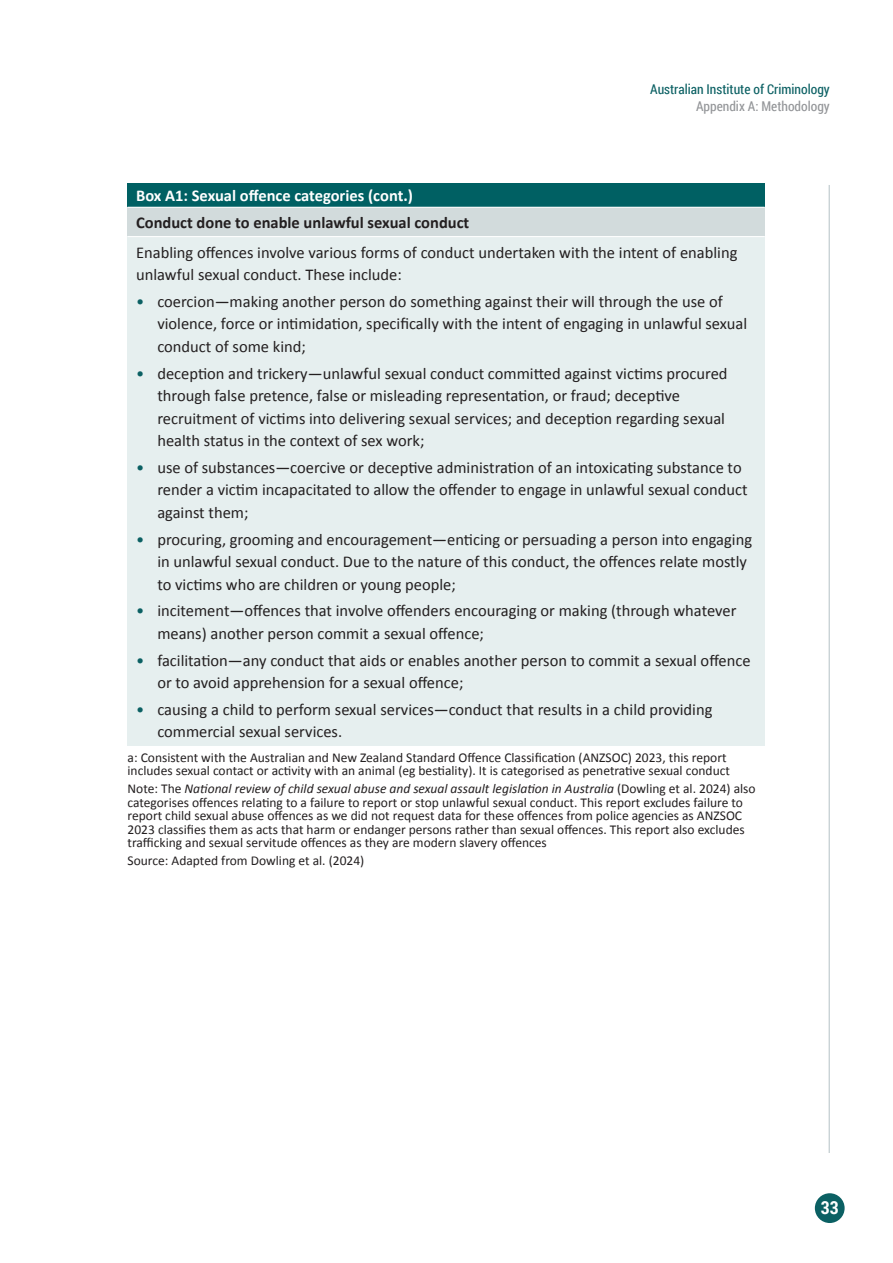
<style>
.page{position:relative;width:893px;height:1263px;background:#fff}
.page>*{position:absolute;margin:0;border:0;box-sizing:border-box;transform-origin:0 0}
.t1{font:700 18px "Roboto Condensed";color:#fff}
.Body{font:16.5px/22.5px "Calibri";color:#231f20}
.Body-2{font:700 16.5px "Calibri";color:#231f20}
.Box_H1_no_TOC{font:700 16.5px "Calibri";color:#fff}
.Table_notes{font:13.5px/13.5px "Calibri";color:#231f20}
.t2{font:13.5px "Roboto Condensed";color:#0b6063}
.t3{font:13.5px "Roboto Condensed";color:#939598}
.s1{color:#0b6063}
.s2{font-style:italic}
</style>
<div class="page">
<hr style="left:829px;top:185px;width:1px;height:968px;background:#b9c5c8">
<div style="left:815px;top:1193px;width:30px;height:30px;background:#0b6063;border-radius:50%"></div>
<div style="left:128px;top:183px;width:637px;height:24px;background:#006063"></div>
<div style="left:128px;top:207px;width:637px;height:30px;background:#d2dbdc"></div>
<div style="left:128px;top:237px;width:637px;height:509px;background:#e6efef"></div>
<hr style="left:128px;top:207px;width:637px;height:1px;background:#fff">
<hr style="left:128px;top:236px;width:637px;height:1px;background:#fff">
<p class="t2" style="left:650px;top:80px;width:181px">Australian Institute of Criminology</p>
<p class="t3" style="left:696px;top:97px;width:135px">Appendix A: Methodology</p>
<p class="Box_H1_no_TOC" style="left:136px;top:184px;width:278px">Box A1: Sexual offence categories (cont.)</p>
<p class="Body-2" style="left:136px;top:211px;width:335px">Conduct done to enable unlawful sexual conduct</p>
<p class="Body" style="left:136px;top:240px;width:603px">Enabling offences involve various forms of conduct undertaken with the intent of enabling unlawful sexual conduct. These include:</p>
<p class="Body" style="left:157px;top:290px;width:591px;text-indent:-21px"><span class="s1">•</span> coercion—making another person do something against their will through the use of violence, force or intimidation, specifically with the intent of engaging in unlawful sexual conduct of some kind;</p>
<p class="Body" style="left:157px;top:361px;width:572px;text-indent:-21px"><span class="s1">•</span> deception and trickery—unlawful sexual conduct committed against victims procured through false pretence, false or misleading representation, or fraud; deceptive recruitment of victims into delivering sexual services; and deception regarding sexual health status in the context of sex work;</p>
<p class="Body" style="left:157px;top:456px;width:592px;text-indent:-21px"><span class="s1">•</span> use of substances—coercive or deceptive administration of an intoxicating substance to render a victim incapacitated to allow the offender to engage in unlawful sexual conduct against them;</p>
<p class="Body" style="left:157px;top:527px;width:596px;text-indent:-21px"><span class="s1">•</span> procuring, grooming and encouragement—enticing or persuading a person into engaging in unlawful sexual conduct. Due to the nature of this conduct, the offences relate mostly to victims who are children or young people;</p>
<p class="Body" style="left:157px;top:599px;width:581px;text-indent:-21px"><span class="s1">•</span> incitement—offences that involve offenders encouraging or making (through whatever means) another person commit a sexual offence;</p>
<p class="Body" style="left:157px;top:648px;width:595px;text-indent:-21px"><span class="s1">•</span> facilitation—any conduct that aids or enables another person to commit a sexual offence or to avoid apprehension for a sexual offence;</p>
<p class="Body" style="left:157px;top:698px;width:557px;text-indent:-21px"><span class="s1">•</span> causing a child to perform sexual services—conduct that results in a child providing commercial sexual services.</p>
<p class="Table_notes" style="left:128px;top:750px;width:604px">a: Consistent with the Australian and New Zealand Standard Offence Classification (ANZSOC) 2023, this report includes sexual contact or activity with an animal (eg bestiality). It is categorised as penetrative sexual conduct</p>
<p class="Table_notes" style="left:128px;top:781px;width:630px">Note: The <span class="s2">National review of child sexual abuse and sexual assault legislation in Australia</span> (Dowling et al. 2024) also categorises offences relating to a failure to report or stop unlawful sexual conduct. This report excludes failure to report child sexual abuse offences as we did not request data for these offences from police agencies as ANZSOC 2023 classifies them as acts that harm or endanger persons rather than sexual offences. This report also excludes trafficking and sexual servitude offences as they are modern slavery offences</p>
<p class="Table_notes" style="left:128px;top:853px;width:238px">Source: Adapted from Dowling et al. (2024)</p>
<p class="t1" style="left:821px;top:1194px;width:19px">33</p>
</div>
